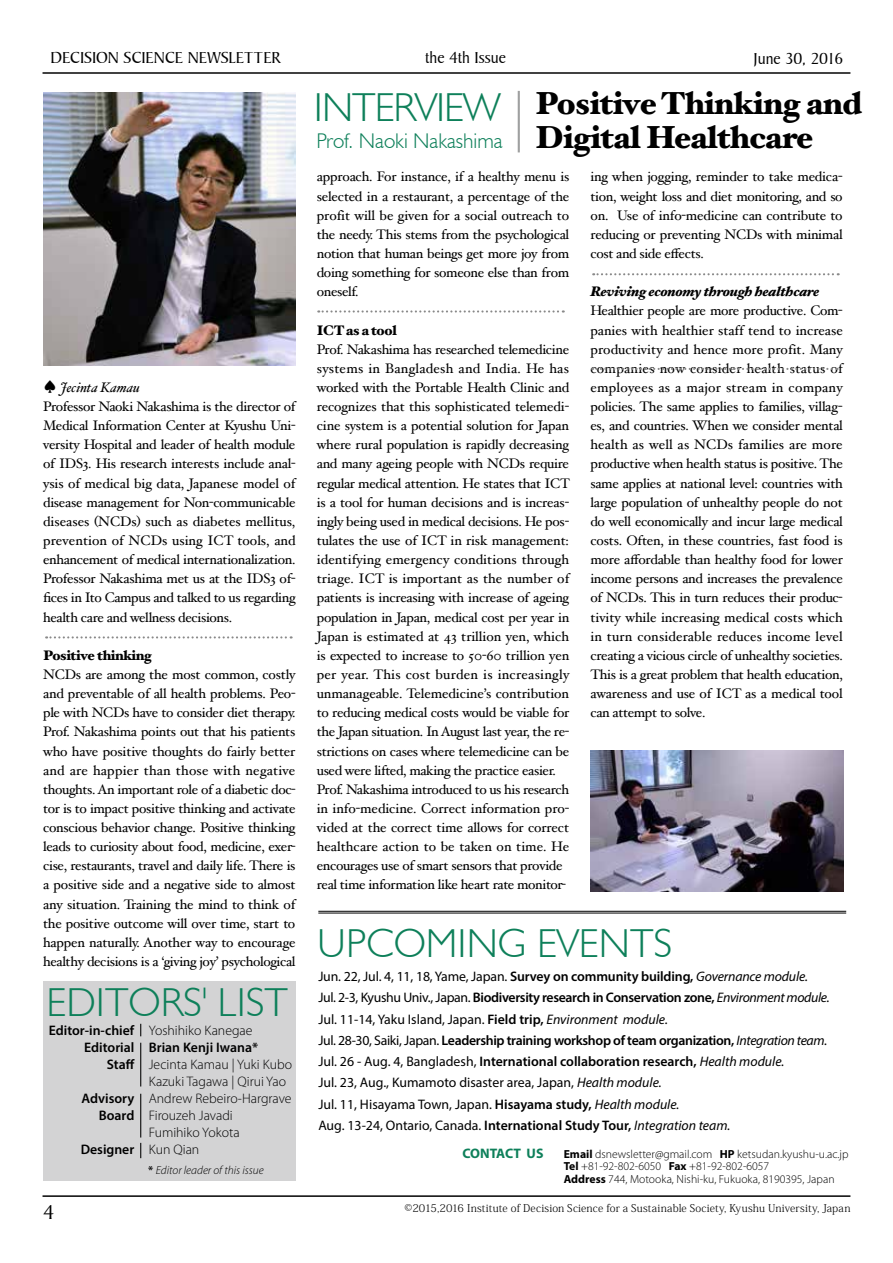
<style>
.page{position:relative;width:893px;height:1263px;background:#fff}
.page>*{position:absolute;margin:0;border:0;box-sizing:border-box;transform-origin:0 0}
.t1{font:300 40.35px "Humanist 521 BT";color:#0e805a}
.t2{font:300 40.35px "Humanist 521 BT";letter-spacing:-.025em;color:#0e805a}
.t3{font:900 31.95px/34px "Hoefler Text";letter-spacing:-.015em;color:#000}
.t4{font:300 21.3px "Humanist 521 BT";color:#0e805a}
.t5{font:21.3px "Baker Signet BT";color:#000}
.t6{font:16.95px "Baker Signet BT";letter-spacing:-.01em;color:#000}
.t7{font:13.8px/19.2px "Hoefler Text";letter-spacing:-.02em;color:#000;text-align:justify}
.t8{font:13.8px/21.3px "Myriad Pro";color:#000}
.t9{font:300 13.8px/17px "Myriad Pro";color:#000}
.t10{font:600 13.8px/17px "Myriad Pro";color:#000;text-align:right}
.t11{font:italic 900 13.8px "Hoefler Text";letter-spacing:-.025em;color:#000}
.t12{font:900 13.8px "Hoefler Text";letter-spacing:-.025em;color:#000}
.t13{font:700 13.8px "Myriad Pro";color:#0e805a}
.t14{font:300 11.7px/12.8px "Myriad Pro";color:#000}
.t15{font:italic 300 11.7px "Myriad Pro";color:#000}
.t16{font:300 10.65px "Koz Min Pr 6 N";letter-spacing:.01em;color:#000}
.s1{font-family:"Koz Min Pr 6 N"}
.s2{font-style:italic}
.s3{font-weight:600}
.s4{font-weight:700}
.s5{font-weight:600;font-style:normal}
</style>
<div class="page">
<hr style="left:43px;top:72px;width:807px;height:2px;background:#000">
<hr style="left:43px;top:1195px;width:807px;height:2px;background:#000">
<div style="left:43px;top:981px;width:253px;height:199px;background:#d3d3d4"></div>
<hr style="left:318px;top:911px;width:528px;height:1px;background:#000">
<hr style="left:318px;top:913px;width:528px;height:1px;background:#000">
<svg style="left:140px;top:1024px;width:1px;height:12px"></svg>
<hr style="left:140px;top:1043px;width:1px;height:43px;background:#000">
<hr style="left:140px;top:1094px;width:1px;height:43px;background:#000">
<svg style="left:140px;top:1143px;width:1px;height:15px"></svg>
<hr style="left:518px;top:91px;width:2px;height:61px;background:#9fa0a0">
<img style="left:43px;top:92px;width:253px;height:274px">
<svg style="left:318px;top:310px;width:246px;height:3px"></svg>
<svg style="left:46px;top:636px;width:246px;height:2px"></svg>
<svg style="left:592px;top:368px;width:246px;height:2px"></svg>
<svg style="left:593px;top:273px;width:246px;height:2px"></svg>
<img style="left:591px;top:750px;width:252px;height:141px">
<p class="t6" style="left:51px;top:47px;width:231px">DECISION SCIENCE NEWSLETTER</p>
<p class="t6" style="left:425px;top:47px;width:83px">the 4th Issue</p>
<p class="t6" style="left:754px;top:48px;width:91px">June 30, 2016</p>
<h1 class="t2" style="left:314px;top:83px;width:188px">INTERVIEW</h1>
<h3 class="t4" style="left:316px;top:128px;width:188px">Prof. Naoki Nakashima</h3>
<h2 class="t3" style="left:535px;top:86px;width:328px">Positive Thinking and<br>Digital Healthcare</h2>
<p class="t7" style="left:317px;top:167px;width:254px">approach. For instance, if a healthy menu is selected in a restaurant, a percentage of the profit will be given for a social outreach to the needy. This stems from the psychological notion that human beings get more joy from doing something for someone else than from oneself.</p>
<p class="t12" style="left:317px;top:322px;width:81px">ICT as a tool</p>
<p class="t7" style="left:317px;top:339px;width:255px;text-align:left">Prof. Nakashima has researched telemedicine systems in Bangladesh and India. He has worked with the Portable Health Clinic and recognizes that this sophisticated telemedi&shy;cine system is a potential solution for Japan where rural population is rapidly decreasing and many ageing people with NCDs require regular medical attention. He states that ICT is a tool for human decisions and is increas&shy;ingly being used in medical decisions. He pos&shy;tulates the use of ICT in risk management: identifying emergency conditions through triage. ICT is important as the number of patients is increasing with increase of ageing population in Japan, medical cost per year in Japan is estimated at 43 trillion yen, which is expected to increase to 50-60 trillion yen per year. This cost burden is increasingly unmanageable. Telemedicine’s contribution to reducing medical costs would be viable for the Japan situation. In August last year, the re&shy;strictions on cases where telemedicine can be used were lifted, making the practice easier.<br>Prof. Nakashima introduced to us his research in info-medicine. Correct information pro&shy;vided at the correct time allows for correct healthcare action to be taken on time. He encourages use of smart sensors that provide real time information like heart rate monitor-</p>
<p class="t7" style="left:590px;top:167px;width:254px">ing when jogging, reminder to take medica&shy;tion, weight loss and diet monitoring, and so on. Use of info-medicine can contribute to reducing or preventing NCDs with minimal cost and side effects.</p>
<p class="t11" style="left:590px;top:283px;width:231px">Reviving economy through healthcare</p>
<p class="t7" style="left:590px;top:301px;width:254px">Healthier people are more productive. Com&shy;panies with healthier staff tend to increase productivity and hence more profit. Many companies now consider health status of employees as a major stream in company policies. The same applies to families, villag&shy;es, and countries. When we consider mental health as well as NCDs families are more productive when health status is positive. The same applies at national level: countries with large population of unhealthy people do not do well economically and incur large medical costs. Often, in these countries, fast food is more affordable than healthy food for lower income persons and increases the prevalence of NCDs. This in turn reduces their produc&shy;tivity while increasing medical costs which in turn considerable reduces income level creating a vicious circle of unhealthy societies.<br>This is a great problem that health education, awareness and use of ICT as a medical tool can attempt to solve.</p>
<p class="t7" style="left:43px;top:378px;width:254px;text-align:left"><span class="s1">♠</span> <span class="s2">Jecinta Kamau<br></span>Professor Naoki Nakashima is the director of Medical Information Center at Kyushu Uni&shy;versity Hospital and leader of health module of IDS3. His research interests include anal&shy;ysis of medical big data, Japanese model of disease management for Non-communicable diseases (NCDs) such as diabetes mellitus, prevention of NCDs using ICT tools, and enhancement of medical internationalization.<br>Professor Nakashima met us at the IDS3 of&shy;fices in Ito Campus and talked to us regarding health care and wellness decisions.</p>
<p class="t12" style="left:43px;top:647px;width:110px">Positive thinking</p>
<p class="t7" style="left:43px;top:665px;width:254px">NCDs are among the most common, costly and preventable of all health problems. Peo&shy;ple with NCDs have to consider diet therapy.<br>Prof. Nakashima points out that his patients who have positive thoughts do fairly better and are happier than those with negative thoughts. An important role of a diabetic doc&shy;tor is to impact positive thinking and activate conscious behavior change. Positive thinking leads to curiosity about food, medicine, exer&shy;cise, restaurants, travel and daily life. There is a positive side and a negative side to almost any situation. Training the mind to think of the positive outcome will over time, start to happen naturally. Another way to encourage healthy decisions is a ‘giving joy’ psychological</p>
<h1 class="t1" style="left:317px;top:918px;width:356px">UPCOMING EVENTS</h1>
<p class="t8" style="left:318px;top:966px;width:513px">Jun. 22, Jul. 4, 11, 18, Yame, Japan. <span class="s3">Survey on community building,</span> <span class="s2">Governance module.<br></span>Jul. 2-3, Kyushu Univ., Japan. <span class="s3">Biodiversity research in Conservation zone,</span> <span class="s2">Environment module.<br></span>Jul. 11-14, Yaku Island, Japan. <span class="s3">Field trip,</span> <span class="s2">Environment module.<br></span>Jul. 28-30, Saiki, Japan. <span class="s3">Leadership training workshop of team organization,</span> <span class="s2">Integration team.<br></span>Jul. 26 - Aug. 4, Bangladesh, <span class="s3">International collaboration research,</span> <span class="s2">Health module.<br></span>Jul. 23, Aug., Kumamoto disaster area, Japan, <span class="s2">Health module.<br></span>Jul. 11, Hisayama Town, Japan. <span class="s3">Hisayama study,</span> <span class="s2">Health module.<br></span>Aug. 13-24, Ontario, Canada. <span class="s3">International Study Tour,</span> <span class="s2">Integration team.</span></p>
<h1 class="t1" style="left:46px;top:978px;width:243px">EDITORS' LIST</h1>
<p class="t10" style="left:49px;top:1022px;width:87px">Editor-in-chief<br>Editorial<br>Staff</p>
<p class="t10" style="left:81px;top:1090px;width:54px">Advisory<br>Board</p>
<p class="t10" style="left:81px;top:1141px;width:55px">Designer</p>
<p class="t13" style="left:462px;top:1144px;width:83px">CONTACT US</p>
<p class="t9" style="left:149px;top:1022px;width:105px">Yoshihiko Kanegae</p>
<p class="t10" style="left:149px;top:1039px;width:111px">Brian Kenji Iwana*</p>
<p class="t9" style="left:149px;top:1056px;width:145px">Jecinta Kamau | Yuki Kubo<br>Kazuki Tagawa | Qirui Yao<br>Andrew Rebeiro-Hargrave<br>Firouzeh Javadi<br>Fumihiko Yokota<br>Kun Qian</p>
<p class="t14" style="left:564px;top:1147px;width:286px"><span class="s4">Email</span> dsnewsletter@gmail.com <span class="s4">HP</span> ketsudan.kyushu-u.ac.jp<br><span class="s4">Tel</span> +81-92-802-6050 <span class="s4">Fax</span> +81-92-802-6057<br><span class="s4">Address</span> 744, Motooka, Nishi-ku, Fukuoka, 8190395, Japan</p>
<p class="t15" style="left:148px;top:1163px;width:117px"><span class="s5">*</span> Editor leader of this issue</p>
<h3 class="t5" style="left:43px;top:1199px;width:13px">4</h3>
<p class="t16" style="left:405px;top:1202px;width:447px">©2015,2016 Institute of Decision Science for a Sustainable Society, Kyushu University, Japan</p>
</div>
